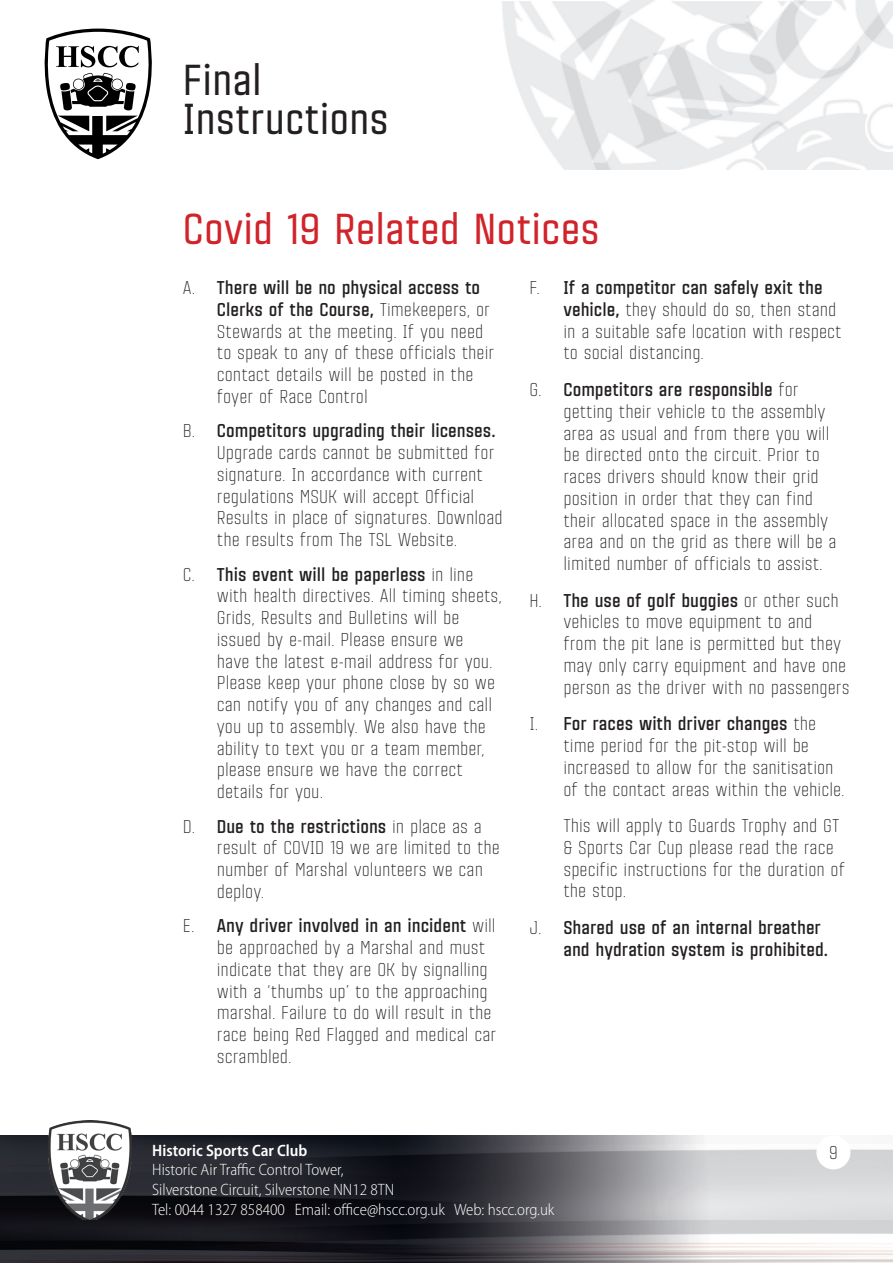
<style>
.page{position:relative;width:893px;height:1263px;background:#fff}
.page>*{position:absolute;margin:0;border:0;box-sizing:border-box;transform-origin:0 0}
.t1{font:500 42px "Citadina";color:#d1232a}
.t2{font:500 42px/39px "Citadina";color:#231f20}
.t3{font:300 18px/21.8px "Citadina";color:#231f20}
.t4{font:700 18px/21.8px "Citadina";color:#231f20}
.t5{font:300 semi-condensed 16.5px/19.8px "Myriad Pro";color:#fff}
.t6{font:600 semi-condensed 16.5px "Myriad Pro";color:#fff}
.s1{font-weight:700}
.s2{font-weight:300}
</style>
<div class="page">
<img style="left:88px;top:0;width:805px;height:170px">
<svg style="left:44px;top:29px;width:110px;height:130px"></svg>
<img style="left:0;top:1135px;width:893px;height:85px">
<img style="left:48px;top:1120px;width:84px;height:100px">
<img style="left:0;top:1220px;width:893px;height:43px">
<div style="left:816px;top:1135px;width:34px;height:34px;background:#fff;border-radius:50%"></div>
<h1 class="t2" style="left:183px;top:59px;width:208px">Final<br>Instructions</h1>
<h1 class="t1" style="left:183px;top:198px;width:418px">Covid 19 Related Notices</h1>
<p class="t3" style="left:563px;top:276px;width:280px;text-indent:-34px">F. <span class="s1">If a competitor can safely exit the vehicle,</span> they should do so, then stand in a suitable safe location with respect to social distancing.</p>
<p class="t3" style="left:563px;top:378px;width:275px;text-indent:-34px">G. <span class="s1">Competitors are responsible</span> for getting their vehicle to the assembly area as usual and from there you will be directed onto the circuit. Prior to races drivers should know their grid position in order that they can find their allocated space in the assembly area and on the grid as there will be a limited number of officials to assist.</p>
<p class="t3" style="left:563px;top:588px;width:288px;text-indent:-34px">H. <span class="s1">The use of golf buggies</span> or other such vehicles to move equipment to and from the pit lane is permitted but they may only carry equipment and have one person as the driver with no passengers</p>
<p class="t3" style="left:563px;top:712px;width:283px;text-indent:-34px">I. <span class="s1">For races with driver changes</span> the time period for the pit-stop will be increased to allow for the sanitisation of the contact areas within the vehicle.</p>
<p class="t3" style="left:563px;top:814px;width:283px">This will apply to Guards Trophy and GT &amp; Sports Car Cup please read the race specific instructions for the duration of the stop.</p>
<p class="t4" style="left:563px;top:916px;width:266px;text-indent:-34px"><span class="s2">J.</span> Shared use of an internal breather and hydration system is prohibited.</p>
<p class="t3" style="left:217px;top:276px;width:279px;text-indent:-34px">A. <span class="s1">There will be no physical access to Clerks of the Course,</span> Timekeepers, or Stewards at the meeting. If you need to speak to any of these officials their contact details will be posted in the foyer of Race Control</p>
<p class="t3" style="left:217px;top:419px;width:287px;text-indent:-34px">B. <span class="s1">Competitors upgrading their licenses.<br></span>Upgrade cards cannot be submitted for signature. In accordance with current regulations MSUK will accept Official Results in place of signatures. Download the results from The TSL Website.</p>
<p class="t3" style="left:217px;top:562px;width:287px;text-indent:-34px">C. <span class="s1">This event will be paperless</span> in line with health directives. All timing sheets, Grids, Results and Bulletins will be issued by e-mail. Please ensure we<br>have the latest e-mail address for you.<br>Please keep your phone close by so we can notify you of any changes and call you up to assembly. We also have the ability to text you or a team member, please ensure we have the correct details for you.</p>
<p class="t3" style="left:217px;top:814px;width:285px;text-indent:-34px">D. <span class="s1">Due to the restrictions</span> in place as a result of COVID 19 we are limited to the number of Marshal volunteers we can deploy.</p>
<p class="t3" style="left:217px;top:914px;width:281px;text-indent:-34px">E. <span class="s1">Any driver involved in an incident</span> will be approached by a Marshal and must indicate that they are OK by signalling with a ‘thumbs up’ to the approaching marshal. Failure to do will result in the race being Red Flagged and medical car scrambled.</p>
<p class="t6" style="left:152px;top:1140px;width:157px">Historic Sports Car Club</p>
<p class="t5" style="left:152px;top:1160px;width:404px">Historic Air Traffic Control Tower,<br>Silverstone Circuit, Silverstone NN12 8TN<br>Tel: 0044 1327 858400 Email: office@hscc.org.uk Web: hscc.org.uk</p>
<p class="t3" style="left:829px;top:1140px;width:10px">9</p>
</div>
